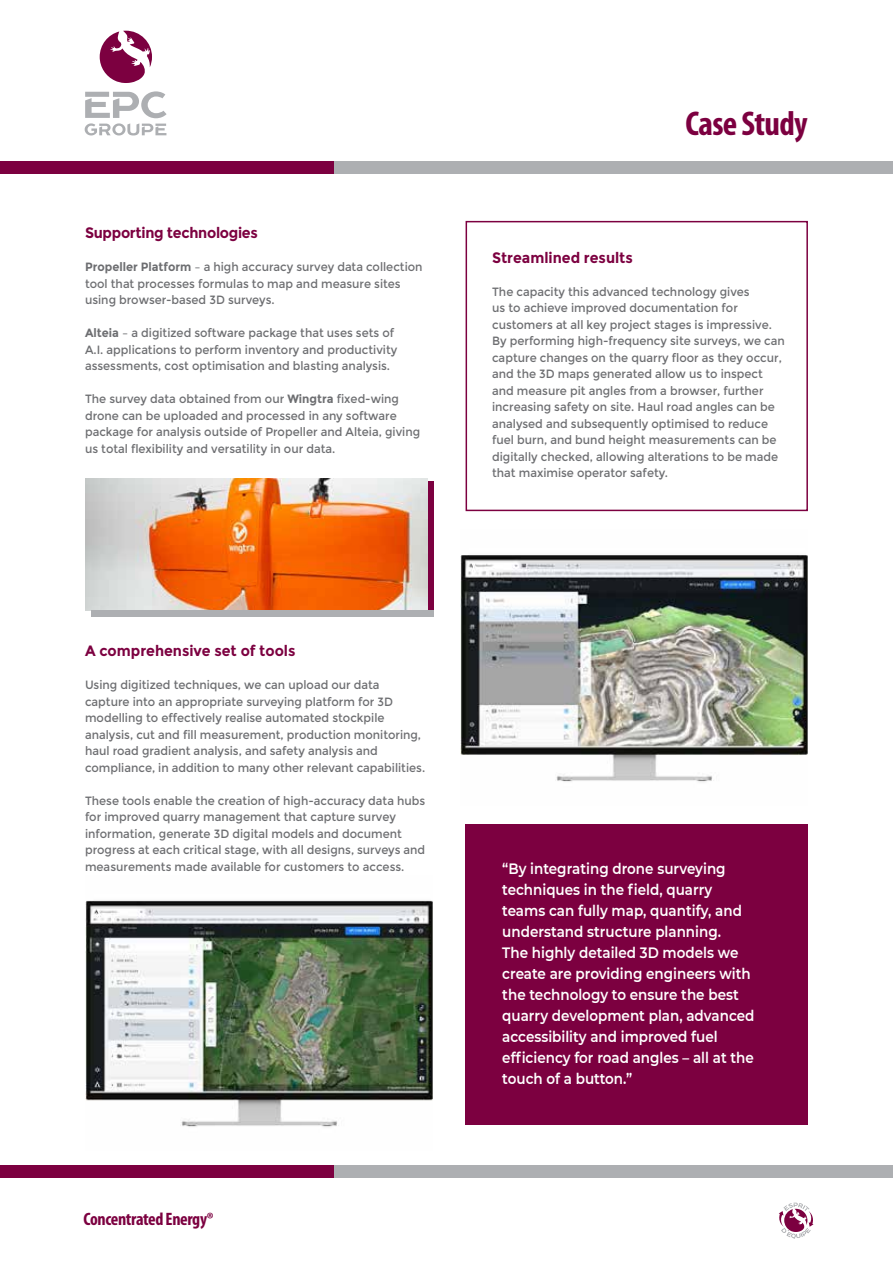
<style>
.page{position:relative;width:893px;height:1263px;background:#fff}
.page>*{position:absolute;margin:0;border:0;box-sizing:border-box;transform-origin:0 0}
.t1{font:700 condensed 34.5px "Myriad Pro";letter-spacing:-.02em;color:#7c0040}
.t2{font:700 condensed 18px "Myriad Pro";letter-spacing:-.02em;color:#7c0040}
.t3{font:600 15px/21px "Montserrat";color:#fff;scale:.9 1}
.t4{font:700 15px "Montserrat";color:#7c0040;scale:.95 1}
.t5{font:700 15px "Montserrat";letter-spacing:-.02em;color:#7c0040;scale:.95 1}
.t6{font:12px/16.5px "Montserrat";color:#6d6e71;scale:.95 1}
.s1{font-weight:700}
</style>
<div class="page">
<div style="left:315px;top:1165px;width:578px;height:13px;background:#adafb2"></div>
<div style="left:0;top:1165px;width:334px;height:13px;background:#7c0040"></div>
<div style="left:314px;top:161px;width:578px;height:13px;background:#adafb2"></div>
<div style="left:0;top:161px;width:333px;height:13px;background:#7c0040"></div>
<svg style="left:100px;top:31px;width:52px;height:52px"></svg>
<svg style="left:85px;top:91px;width:82px;height:44px"></svg>
<svg style="left:779px;top:1203px;width:34px;height:36px"></svg>
<div style="left:466px;top:824px;width:342px;height:300px;background:#7c0040"></div>
<div style="left:466px;top:221px;width:342px;height:290px;border:2px solid #7c0040"></div>
<img style="left:85px;top:478px;width:342px;height:132px">
<div style="left:91px;top:610px;width:342px;height:6px;background:#adafb2"></div>
<img style="left:85px;top:900px;width:347px;height:227px">
<img style="left:461px;top:555px;width:347px;height:227px">
<p class="t5" style="left:85px;top:224px;width:183px">Supporting technologies</p>
<p class="t6" style="left:85px;top:259px;width:357px"><span class="s1">Propeller Platform</span> – a high accuracy survey data collection tool that processes formulas to map and measure sites using browser-based 3D surveys.</p>
<p class="t6" style="left:85px;top:325px;width:330px"><span class="s1">Alteia</span> – a digitized software package that uses sets of<br>A.I. applications to perform inventory and productivity assessments, cost optimisation and blasting analysis.</p>
<p class="t6" style="left:85px;top:391px;width:354px">The survey data obtained from our <span class="s1">Wingtra</span> fixed-wing drone can be uploaded and processed in any software package for analysis outside of Propeller and Alteia, giving us total flexibility and versatility in our data.</p>
<p class="t4" style="left:85px;top:642px;width:223px">A comprehensive set of tools</p>
<p class="t6" style="left:85px;top:677px;width:360px">Using digitized techniques, we can upload our data capture into an appropriate surveying platform for 3D modelling to effectively realise automated stockpile analysis, cut and fill measurement, production monitoring, haul road gradient analysis, and safety analysis and compliance, in addition to many other relevant capabilities.</p>
<p class="t6" style="left:85px;top:792px;width:360px">These tools enable the creation of high-accuracy data hubs for improved quarry management that capture survey information, generate 3D digital models and document progress at each critical stage, with all designs, surveys and measurements made available for customers to access.</p>
<h2 class="t2" style="left:83px;top:1208px;width:131px">Concentrated Energy®</h2>
<h1 class="t1" style="left:685px;top:102px;width:124px">Case Study</h1>
<p class="t4" style="left:492px;top:249px;width:150px">Streamlined results</p>
<p class="t6" style="left:492px;top:284px;width:310px">The capacity this advanced technology gives<br>us to achieve improved documentation for customers at all key project stages is impressive.<br>By performing high-frequency site surveys, we can capture changes on the quarry floor as they occur, and the 3D maps generated allow us to inspect and measure pit angles from a browser, further increasing safety on site. Haul road angles can be analysed and subsequently optimised to reduce fuel burn, and bund height measurements can be digitally checked, allowing alterations to be made that maximise operator safety.</p>
<p class="t3" style="left:502px;top:858px;width:282px">“By integrating drone surveying techniques in the field, quarry teams can fully map, quantify, and understand structure planning.<br>The highly detailed 3D models we create are providing engineers with the technology to ensure the best quarry development plan, advanced accessibility and improved fuel efficiency for road angles – all at the touch of a button.”</p>
</div>
